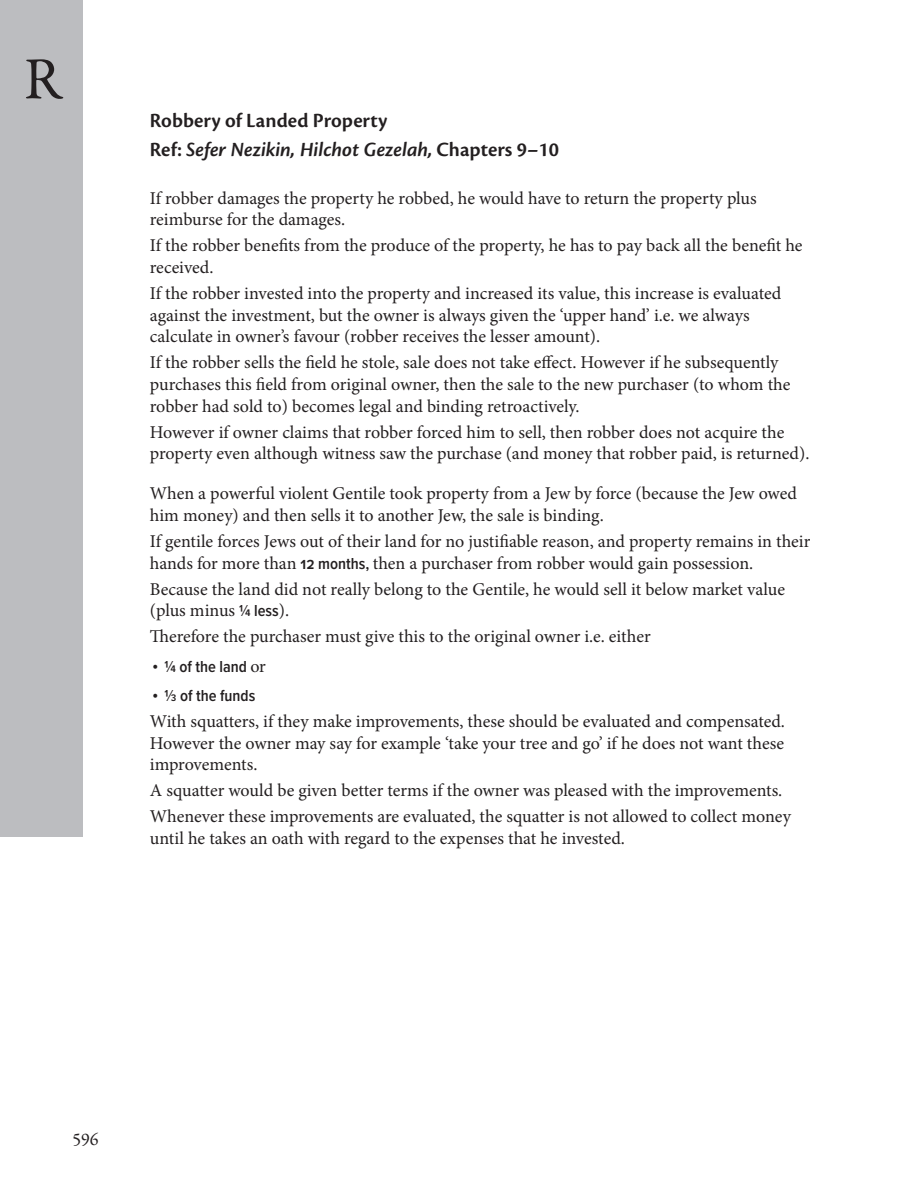
<style>
.page{position:relative;width:918px;height:1188px;background:#fff}
.page>*{position:absolute;margin:0;border:0;box-sizing:border-box;transform-origin:0 0}
.t1{font:60px "Garamond Premr Pro";color:#231f20}
.t2{font:600 21px/29.4px "Cronos Pro";letter-spacing:.005em;color:#231f20}
.t3{font:18px/21.6px "Minion Pro";letter-spacing:-.005em;color:#231f20}
.t4{font:18px "Garamond Premr Pro";color:#231f20}
.t5{font:600 16.5px "Proxima Nova Cond";color:#231f20}
.s1{font-style:italic}
.s2{font-family:"Proxima Nova Cond";font-weight:600;font-size:16.5px}
.s3{font-family:"Minion Pro";font-weight:400;font-size:15px}
.s4{font-family:"Minion Pro";font-weight:400;font-size:18px}
</style>
<div class="page">
<div style="left:0;top:0;width:83px;height:837px;background:#bcbdc0"></div>
<h1 class="t1" style="left:24px;top:43px;width:39px">R</h1>
<p class="t2" style="left:150px;top:106px;width:411px">Robbery of Landed Property<br>Ref: <span class="s1">Sefer Nezikin, Hilchot Gezelah,</span> Chapters 9–10</p>
<p class="t3" style="left:150px;top:187px;width:608px">If robber damages the property he robbed, he would have to return the property plus reimburse for the damages.</p>
<p class="t3" style="left:150px;top:235px;width:654px">If the robber benefits from the produce of the property, he has to pay back all the benefit he received.</p>
<p class="t3" style="left:150px;top:283px;width:633px">If the robber invested into the property and increased its value, this increase is evaluated against the investment, but the owner is always given the ‘upper hand’ i.e. we always calculate in owner’s favour (robber receives the lesser amount).</p>
<p class="t3" style="left:150px;top:352px;width:642px">If the robber sells the field he stole, sale does not take effect. However if he subsequently purchases this field from original owner, then the sale to the new purchaser (to whom the robber had sold to) becomes legal and binding retroactively.</p>
<p class="t3" style="left:150px;top:421px;width:661px">However if owner claims that robber forced him to sell, then robber does not acquire the property even although witness saw the purchase (and money that robber paid, is returned).</p>
<p class="t3" style="left:150px;top:483px;width:649px">When a powerful violent Gentile took property from a Jew by force (because the Jew owed him money) and then sells it to another Jew, the sale is binding.</p>
<p class="t3" style="left:150px;top:531px;width:662px">If gentile forces Jews out of their land for no justifiable reason, and property remains in their hands for more than <span class="s2">12 months,</span> then a purchaser from robber would gain possession.</p>
<p class="t3" style="left:150px;top:578px;width:637px">Because the land did not really belong to the Gentile, he would sell it below market value (plus minus <span class="s2">¼ less</span>).</p>
<p class="t3" style="left:150px;top:626px;width:502px">Therefore the purchaser must give this to the original owner i.e. either</p>
<p class="t5" style="left:152px;top:654px;width:115px"><span class="s3">•</span> ¼ of the land <span class="s4">or</span></p>
<p class="t5" style="left:152px;top:683px;width:104px"><span class="s3">•</span> 1/3 of the funds</p>
<p class="t3" style="left:150px;top:711px;width:637px;text-align:justify">With squatters, if they make improvements, these should be evaluated and compensated.<br>However the owner may say for example ‘take your tree and go’ if he does not want these improvements.</p>
<p class="t3" style="left:150px;top:778px;width:643px;line-height:26.1px">A squatter would be given better terms if the owner was pleased with the improvements.<br>Whenever these improvements are evaluated, the squatter is not allowed to collect money</p>
<p class="t3" style="left:150px;top:828px;width:477px">until he takes an oath with regard to the expenses that he invested.</p>
<p class="t4" style="left:72px;top:1129px;width:28px">596</p>
</div>
